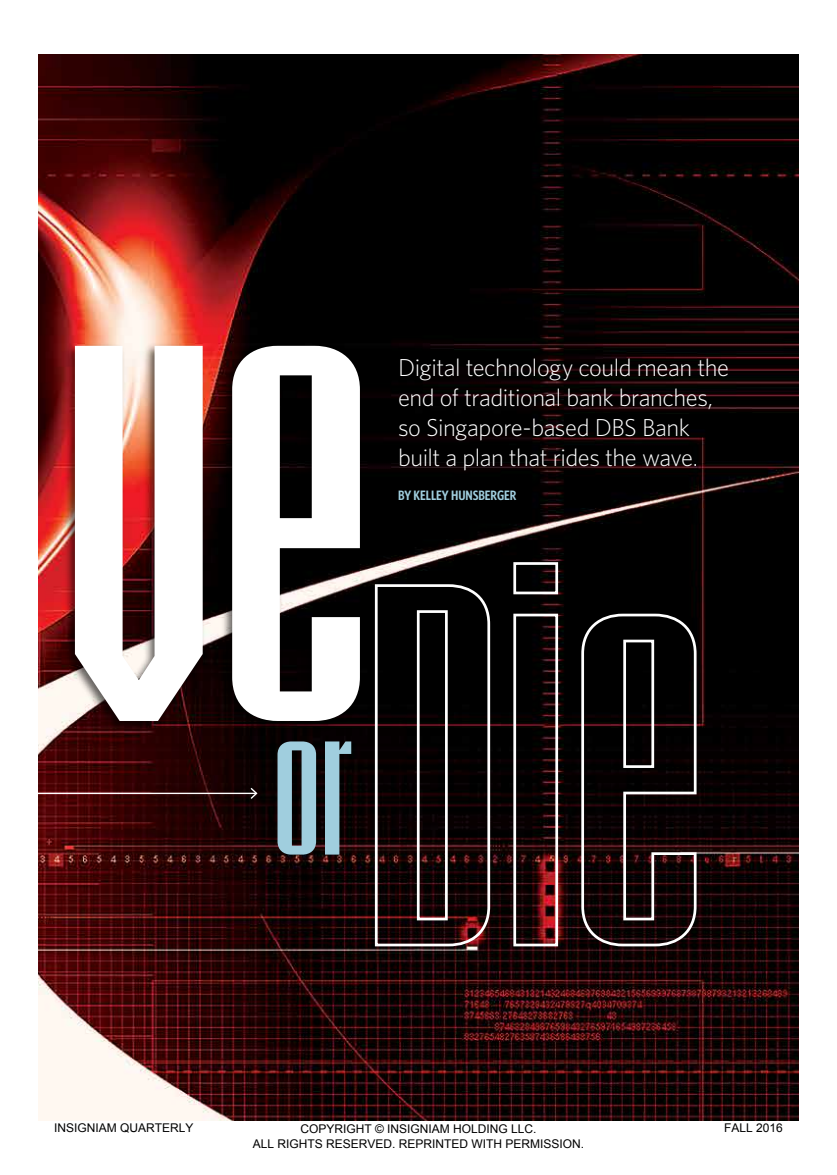
<style>
.page{position:relative;width:837px;height:1175px;background:#fff}
.page>*{position:absolute;margin:0;border:0;box-sizing:border-box;transform-origin:0 0}
.t1{font:300 24.45px/30px "Whitney";letter-spacing:-.02em;color:#fff}
.t2{font:600 13.65px "Whitney Condensed";letter-spacing:-.005em;color:#a0cede}
.t3{font:12px/14.4px "Arial";color:#000;text-align:center}
</style>
<div class="page">
<img style="left:38px;top:54px;width:761px;height:1066px">
<svg style="left:374px;top:561px;width:324px;height:386px;background:#211819"></svg>
<div style="left:38px;top:285px;width:324px;height:448px;background:#000;opacity:.6"></div>
<svg style="left:38px;top:287px;width:322px;height:434px"></svg>
<svg style="left:278px;top:741px;width:73px;height:113px;background:#657d87"></svg>
<hr style="left:38px;top:792px;width:219px;height:2px;background:#fff">
<svg style="left:249px;top:786px;width:10px;height:14px"></svg>
<p class="t1" style="left:398px;top:352px;width:332px">Digital technology could mean the end of traditional bank branches, so Singapore-based DBS Bank built a plan that rides the wave.</p>
<p class="t2" style="left:398px;top:487px;width:120px">BY KELLEY HUNSBERGER</p>
<p class="t3" style="left:54px;top:1120px;width:141px">INSIGNIAM QUARTERLY</p>
<p class="t3" style="left:253px;top:1121px;width:333px">COPYRIGHT © INSIGNIAM HOLDING LLC.<br>ALL RIGHTS RESERVED. REPRINTED WITH PERMISSION.</p>
<p class="t3" style="left:724px;top:1120px;width:60px">FALL 2016</p>
</div>
